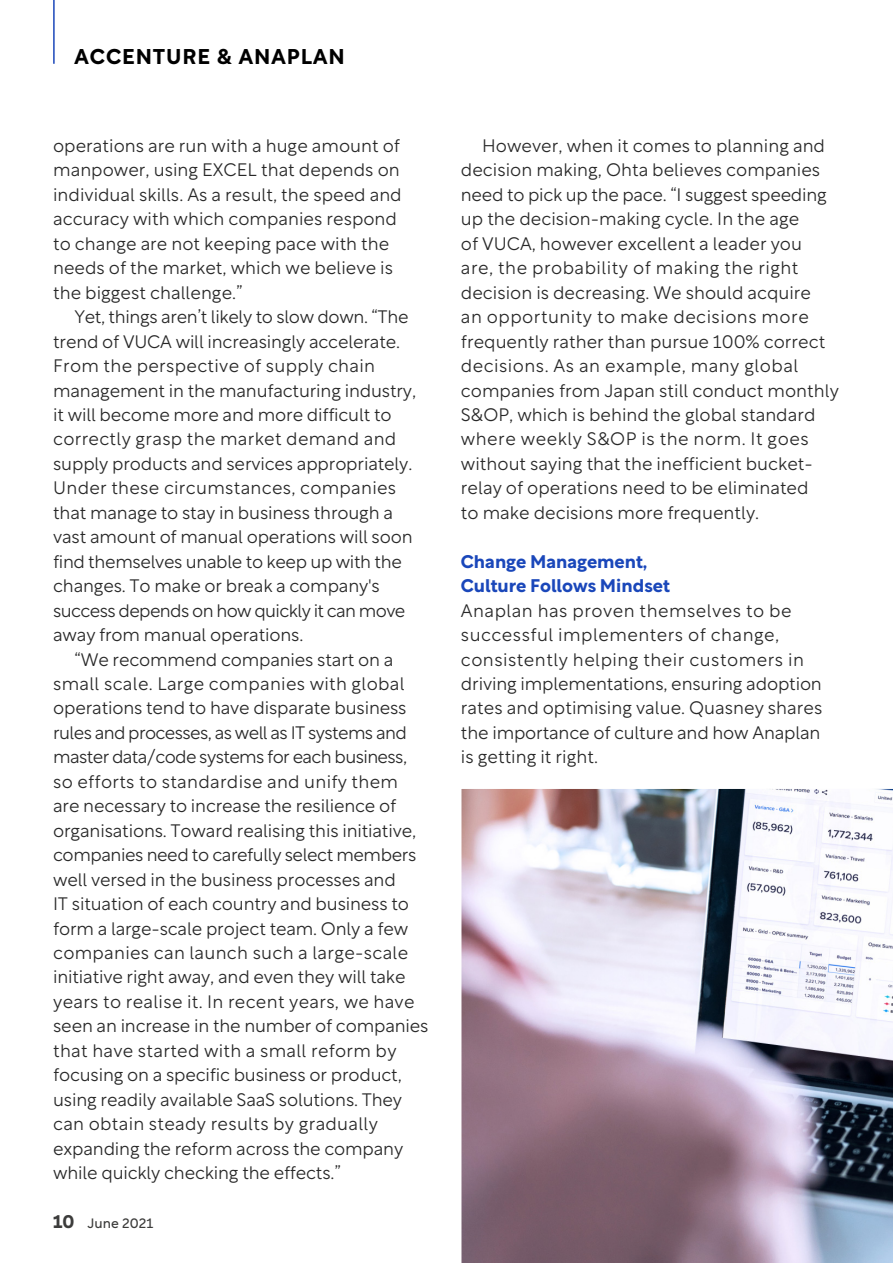
<style>
.page{position:relative;width:893px;height:1263px;background:#fff}
.page>*{position:absolute;margin:0;border:0;box-sizing:border-box;transform-origin:0 0}
.t1{font:700 21px "Rotunda";letter-spacing:.05em;color:#000}
.Body_Copy{font:300 18px/24.5px "Rotunda";color:#282828}
.Subhead_-_Coloured{font:700 18px/24.5px "Rotunda";color:#1a47ba}
.t2{font:13.5px "Rotunda";color:#3c3c3b}
.s1{font-weight:700;font-size:18px}
</style>
<div class="page">
<hr style="left:53px;top:0;width:2px;height:64px;background:#1a47ba">
<img style="left:461px;top:789px;width:432px;height:474px">
<p class="t1" style="left:74px;top:39px;width:272px">ACCENTURE &amp; ANAPLAN</p>
<p class="Body_Copy" style="left:53px;top:132px;width:350px">operations are run with a huge amount of manpower, using EXCEL that depends on individual skills. As a result, the speed and accuracy with which companies respond to change are not keeping pace with the needs of the market, which we believe is the biggest challenge.”</p>
<p class="Body_Copy" style="left:53px;top:303px;width:364px;text-indent:21px">Yet, things aren’t likely to slow down. “The trend of VUCA will increasingly accelerate.<br>From the perspective of supply chain management in the manufacturing industry, it will become more and more difficult to correctly grasp the market demand and supply products and services appropriately.<br>Under these circumstances, companies that manage to stay in business through a vast amount of manual operations will soon find themselves unable to keep up with the changes. To make or break a company's success depends on how quickly it can move away from manual operations.</p>
<p class="Body_Copy" style="left:53px;top:645px;width:377px;text-indent:21px">“We recommend companies start on a small scale. Large companies with global operations tend to have disparate business rules and processes, as well as IT systems and master data/code systems for each business, so efforts to standardise and unify them are necessary to increase the resilience of organisations. Toward realising this initiative, companies need to carefully select members well versed in the business processes and<br>IT situation of each country and business to form a large-scale project team. Only a few companies can launch such a large-scale initiative right away, and even they will take years to realise it. In recent years, we have seen an increase in the number of companies that have started with a small reform by focusing on a specific business or product, using readily available SaaS solutions. They can obtain steady results by gradually expanding the reform across the company while quickly checking the effects.”</p>
<p class="t2" style="left:53px;top:1212px;width:102px"><span class="s1">10</span> June 2021</p>
<p class="Body_Copy" style="left:461px;top:132px;width:379px;text-indent:21px">However, when it comes to planning and decision making, Ohta believes companies need to pick up the pace. “I suggest speeding up the decision-making cycle. In the age<br>of VUCA, however excellent a leader you<br>are, the probability of making the right decision is decreasing. We should acquire<br>an opportunity to make decisions more frequently rather than pursue 100% correct decisions. As an example, many global companies from Japan still conduct monthly S&amp;OP, which is behind the global standard where weekly S&amp;OP is the norm. It goes without saying that the inefficient bucket&shy;relay of operations need to be eliminated<br>to make decisions more frequently.</p>
<p class="Subhead_-_Coloured" style="left:461px;top:547px;width:210px">Change Management,<br>Culture Follows Mindset</p>
<p class="Body_Copy" style="left:461px;top:596px;width:363px">Anaplan has proven themselves to be successful implementers of change, consistently helping their customers in driving implementations, ensuring adoption rates and optimising value. Quasney shares the importance of culture and how Anaplan is getting it right.</p>
</div>
